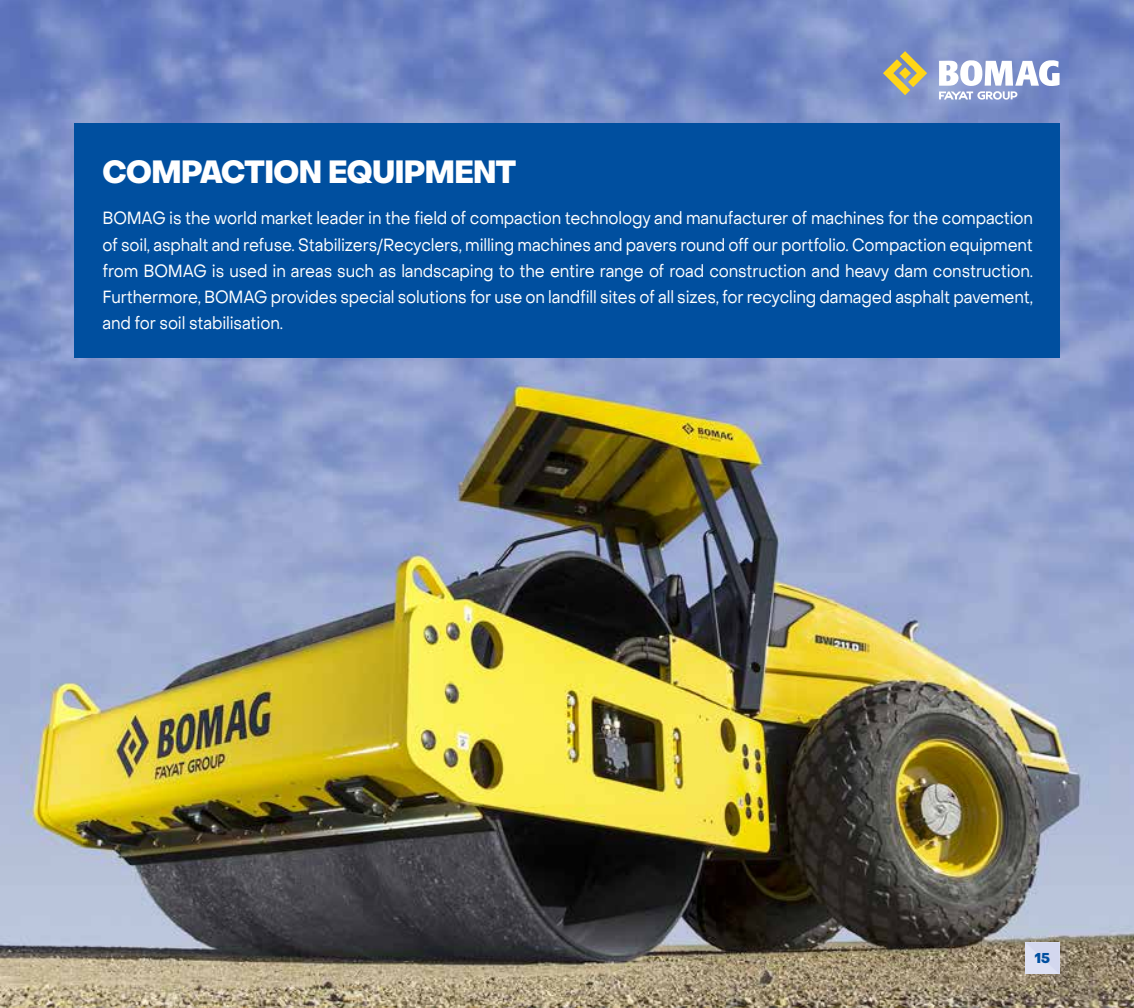
<style>
.page{position:relative;width:1134px;height:1008px;background:#fff}
.page>*{position:absolute;margin:0;border:0;box-sizing:border-box;transform-origin:0 0}
.t1{font:800 31.5px "Object Sans";letter-spacing:-.02em;color:#fff;scale:.95 1}
.t2{font:17.5px/26.2px "Object Sans";letter-spacing:-.01em;color:#fff;text-align:justify;scale:.9 1}
.t3{font:800 14px "Object Sans";color:#004f9f}
</style>
<div class="page">
<img style="left:0;top:0;width:1134px;height:1008px">
<svg style="left:1026px;top:943px;width:34px;height:31px"></svg>
<div style="left:74px;top:123px;width:986px;height:234px;background:#004f9f"></div>
<svg style="left:883px;top:51px;width:44px;height:44px"></svg>
<svg style="left:939px;top:60px;width:121px;height:40px"></svg>
<h1 class="t1" style="left:103px;top:152px;width:437px">COMPACTION EQUIPMENT</h1>
<p class="t2" style="left:103px;top:205px;width:1036px">BOMAG is the world market leader in the field of compaction technology and manufacturer of machines for the compaction of soil, asphalt and refuse. Stabilizers/Recyclers, milling machines and pavers round off our portfolio. Compaction equipment from BOMAG is used in areas such as landscaping to the entire range of road construction and heavy dam construction.<br>Furthermore, BOMAG provides special solutions for use on landfill sites of all sizes, for recycling damaged asphalt pavement, and for soil stabilisation.</p>
<p class="t3" style="left:1035px;top:949px;width:17px">15</p>
</div>
